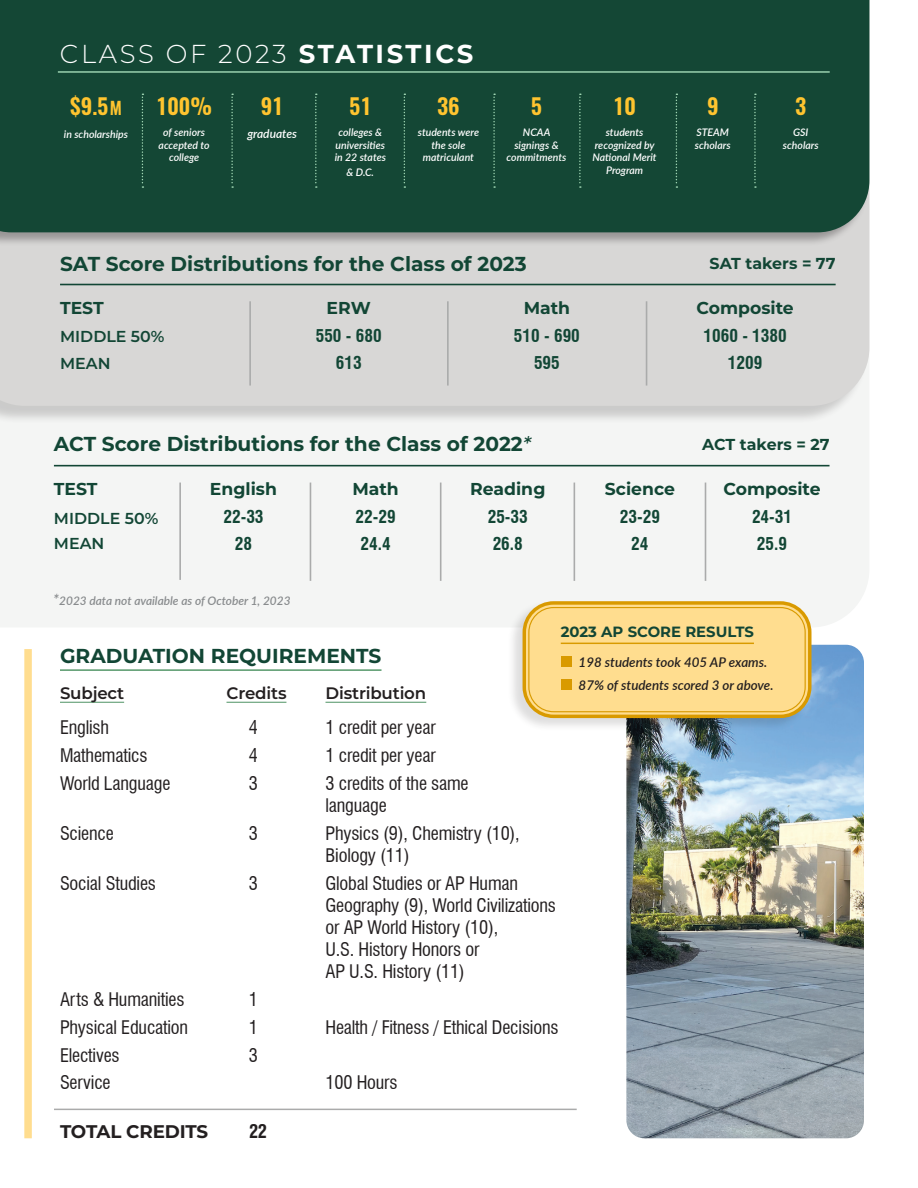
<style>
.page{position:relative;width:918px;height:1188px;background:#fff}
.page>*{position:absolute;margin:0;border:0;box-sizing:border-box;transform-origin:0 0}
.t1{font:300 25.95px "Montserrat";letter-spacing:.1em;color:#fff}
.Stats_Numbers{font:600 21.75px "Oswald";color:#ffc42f}
.Section_B-head{font:700 20.1px "Montserrat";color:#124635}
.t2{font:condensed 18.3px/21.9px "Swiss 721 BT";letter-spacing:-.01em;color:#231f20}
.t3{font:700 18.3px "Montserrat";letter-spacing:-.01em;color:#231f20}
.t4{font:700 condensed 18.3px "Swiss 721 BT";color:#231f20}
.t5{font:700 condensed 17.25px "Swiss 721 BT";color:#124635}
.t6{font:700 17.25px "Montserrat";color:#124635}
.t7{font:600 16.65px "Montserrat";letter-spacing:-.01em;color:#231f20}
.t8{font:600 15.9px "Montserrat";color:#124635}
.t9{font:700 15.9px "Montserrat";color:#124635}
.t10{font:700 14.85px "Montserrat";color:#124635}
.t11{font:italic 600 13.35px "Lato";color:#231f20}
.t12{font:italic 600 12px "Lato";color:#fff}
.t13{font:italic 600 11.85px "Lato";color:#888b8d}
.Stats_Numbers-2{font:italic 600 10.5px/12.6px "Lato";color:#fff;text-align:center}
.s1{font-weight:700}
.s2{font-size:17.4px}
.s3{font-weight:500;font-style:italic}
.s4{font-size:15px}
</style>
<div class="page">
<img style="left:626px;top:645px;width:238px;height:493px">
<div style="left:0;top:406px;width:869px;height:221px;background:#f4f5f4"></div>
<div style="left:0;top:0;width:868px;height:424px;background:#231f20;opacity:.2"></div>
<div style="left:0;top:246px;width:869px;height:160px;background:#d8d7d6"></div>
<hr style="left:60px;top:284px;width:776px;height:1px;background:#124635">
<hr style="left:249px;top:301px;width:2px;height:85px;background:#aaabab">
<hr style="left:447px;top:301px;width:2px;height:85px;background:#aaabab">
<hr style="left:646px;top:301px;width:1px;height:85px;background:#aaabab">
<hr style="left:54px;top:465px;width:776px;height:1px;background:#124635">
<hr style="left:179px;top:483px;width:2px;height:97px;background:#aaabab">
<hr style="left:310px;top:483px;width:1px;height:98px;background:#aaabab">
<hr style="left:440px;top:483px;width:1px;height:98px;background:#aaabab">
<hr style="left:574px;top:483px;width:1px;height:98px;background:#aaabab">
<hr style="left:705px;top:483px;width:1px;height:98px;background:#aaabab">
<hr style="left:60px;top:669px;width:322px;height:2px;background:#4e9363">
<hr style="left:60px;top:702px;width:64px;height:1px;background:#4e9363">
<hr style="left:226px;top:702px;width:60px;height:1px;background:#4e9363">
<hr style="left:326px;top:702px;width:100px;height:1px;background:#4e9363">
<div style="left:0;top:0;width:869px;height:246px;background:#231f20;opacity:.35"></div>
<div style="left:0;top:0;width:869px;height:232px;background:#144735"></div>
<svg style="left:142px;top:94px;width:1px;height:94px"></svg>
<svg style="left:231px;top:94px;width:2px;height:94px"></svg>
<svg style="left:315px;top:94px;width:2px;height:94px"></svg>
<svg style="left:404px;top:94px;width:1px;height:94px"></svg>
<svg style="left:493px;top:94px;width:2px;height:94px"></svg>
<svg style="left:579px;top:94px;width:2px;height:94px"></svg>
<svg style="left:676px;top:94px;width:1px;height:94px"></svg>
<svg style="left:754px;top:94px;width:2px;height:94px"></svg>
<hr style="left:58px;top:71px;width:772px;height:2px;background:#a0d7b4">
<hr style="left:54px;top:1109px;width:523px;height:1px;background:#aaabab">
<div style="left:507px;top:600px;width:304px;height:132px;background:#231f20;opacity:.15"></div>
<div style="left:524px;top:603px;width:286px;height:113px;background:#ffdd8f;border-radius:29px"></div>
<div style="left:523px;top:601px;width:289px;height:117px;border:3px solid #d99a00;border-radius:29px"></div>
<div style="left:528px;top:607px;width:278px;height:105px;border:1px solid #d99a00;border-radius:25px"></div>
<hr style="left:561px;top:643px;width:193px;height:1px;background:#d99a00">
<div style="left:561px;top:656px;width:10px;height:11px;background:#d99a00"></div>
<div style="left:561px;top:679px;width:10px;height:11px;background:#d99a00"></div>
<div style="left:24px;top:649px;width:8px;height:489px;background:#ffdd8f"></div>
<p class="t1" style="left:60px;top:36px;width:415px">CLASS OF 2023 <span class="s1">STATISTICS</span></p>
<p class="Stats_Numbers" style="left:70px;top:91px;width:53px">$9.5<span class="s2">M</span></p>
<p class="Stats_Numbers-2" style="left:64px;top:127px;width:66px">in scholarships</p>
<p class="Stats_Numbers" style="left:156px;top:91px;width:57px">100%</p>
<p class="Stats_Numbers-2" style="left:159px;top:125px;width:53px">of seniors accepted to college</p>
<p class="Stats_Numbers" style="left:261px;top:91px;width:24px">91</p>
<p class="t12" style="left:247px;top:125px;width:51px">graduates</p>
<p class="Stats_Numbers" style="left:349px;top:91px;width:24px">51</p>
<p class="Stats_Numbers-2" style="left:335px;top:125px;width:53px">colleges &amp; universities in 22 states</p>
<p class="Stats_Numbers-2" style="left:347px;top:165px;width:29px">&amp; D.C.</p>
<p class="Stats_Numbers" style="left:437px;top:91px;width:24px">36</p>
<p class="Stats_Numbers-2" style="left:418px;top:125px;width:63px">students were the sole matriculant</p>
<p class="Stats_Numbers" style="left:531px;top:91px;width:13px">5</p>
<p class="Stats_Numbers-2" style="left:507px;top:125px;width:61px">NCAA signings &amp; commitments</p>
<p class="Stats_Numbers" style="left:613px;top:91px;width:24px">10</p>
<p class="Stats_Numbers-2" style="left:593px;top:125px;width:66px">students recognized by<br>National Merit<br>Program</p>
<p class="Stats_Numbers" style="left:707px;top:91px;width:13px">9</p>
<p class="Stats_Numbers-2" style="left:695px;top:125px;width:37px;text-align:left">STEAM scholars</p>
<p class="Stats_Numbers" style="left:795px;top:91px;width:13px">3</p>
<p class="Stats_Numbers-2" style="left:783px;top:125px;width:37px">GSI scholars</p>
<p class="Section_B-head" style="left:60px;top:249px;width:468px">SAT Score Distributions for the Class of 2023</p>
<p class="t9" style="left:710px;top:252px;width:128px">SAT takers = 77</p>
<p class="t6" style="left:60px;top:295px;width:45px">TEST</p>
<p class="t8" style="left:60px;top:325px;width:106px">MIDDLE 50%</p>
<p class="t8" style="left:60px;top:352px;width:52px">MEAN</p>
<p class="t6" style="left:697px;top:295px;width:99px">Composite</p>
<p class="t5" style="left:704px;top:325px;width:85px">1060 - 1380</p>
<p class="t5" style="left:728px;top:352px;width:36px">1209</p>
<p class="t6" style="left:524px;top:295px;width:48px">Math</p>
<p class="t5" style="left:514px;top:325px;width:67px">510 - 690</p>
<p class="t5" style="left:534px;top:352px;width:27px">595</p>
<p class="t6" style="left:327px;top:295px;width:46px">ERW</p>
<p class="t5" style="left:316px;top:325px;width:67px">550 - 680</p>
<p class="t5" style="left:336px;top:352px;width:27px">613</p>
<p class="Section_B-head" style="left:54px;top:429px;width:479px">ACT Score Distributions for the Class of 2022<span class="s3">*</span></p>
<p class="t9" style="left:702px;top:433px;width:129px">ACT takers = 27</p>
<p class="t6" style="left:54px;top:476px;width:45px">TEST</p>
<p class="t8" style="left:54px;top:507px;width:106px">MIDDLE 50%</p>
<p class="t8" style="left:54px;top:532px;width:52px">MEAN</p>
<p class="t6" style="left:210px;top:476px;width:69px">English</p>
<p class="t5" style="left:223px;top:507px;width:42px">22-33</p>
<p class="t5" style="left:235px;top:533px;width:19px">28</p>
<p class="t6" style="left:470px;top:476px;width:77px">Reading</p>
<p class="t5" style="left:488px;top:507px;width:42px">25-33</p>
<p class="t5" style="left:493px;top:533px;width:32px">26.8</p>
<p class="t6" style="left:605px;top:476px;width:72px">Science</p>
<p class="t5" style="left:620px;top:507px;width:42px">23-29</p>
<p class="t5" style="left:631px;top:533px;width:19px">24</p>
<p class="t6" style="left:723px;top:476px;width:99px">Composite</p>
<p class="t5" style="left:752px;top:507px;width:42px">24-31</p>
<p class="t5" style="left:757px;top:533px;width:32px">25.9</p>
<p class="t6" style="left:352px;top:476px;width:48px">Math</p>
<p class="t5" style="left:356px;top:507px;width:42px">22-29</p>
<p class="t5" style="left:361px;top:533px;width:32px">24.4</p>
<p class="t13" style="left:53px;top:593px;width:239px"><span class="s4">*</span>2023 data not available as of October 1, 2023</p>
<p class="t10" style="left:561px;top:621px;width:195px">2023 AP SCORE RESULTS</p>
<p class="t11" style="left:579px;top:652px;width:190px">198 students took 405 AP exams.</p>
<p class="t11" style="left:579px;top:675px;width:196px">87% of students scored 3 or above.</p>
<p class="Section_B-head" style="left:60px;top:641px;width:323px">GRADUATION REQUIREMENTS</p>
<p class="t7" style="left:60px;top:681px;width:66px">Subject</p>
<p class="t7" style="left:226px;top:681px;width:62px">Credits</p>
<p class="t7" style="left:326px;top:681px;width:102px">Distribution</p>
<p class="t2" style="left:60px;top:716px;width:51px">English</p>
<p class="t2" style="left:249px;top:716px;width:11px">4</p>
<p class="t2" style="left:325px;top:716px;width:112px">1 credit per year</p>
<p class="t2" style="left:60px;top:744px;width:89px">Mathematics</p>
<p class="t2" style="left:249px;top:744px;width:11px">4</p>
<p class="t2" style="left:325px;top:744px;width:112px">1 credit per year</p>
<p class="t2" style="left:60px;top:772px;width:112px">World Language</p>
<p class="t2" style="left:249px;top:772px;width:11px">3</p>
<p class="t2" style="left:325px;top:772px;width:145px">3 credits of the same language</p>
<p class="t2" style="left:60px;top:822px;width:55px">Science</p>
<p class="t2" style="left:249px;top:822px;width:11px">3</p>
<p class="t2" style="left:325px;top:822px;width:196px">Physics (9), Chemistry (10),<br>Biology (11)</p>
<p class="t2" style="left:60px;top:872px;width:98px">Social Studies</p>
<p class="t2" style="left:249px;top:872px;width:11px">3</p>
<p class="t2" style="left:325px;top:872px;width:232px">Global Studies or AP Human<br>Geography (9), World Civilizations or AP World History (10),<br>U.S. History Honors or<br>AP U.S. History (11)</p>
<p class="t2" style="left:60px;top:988px;width:126px">Arts &amp; Humanities</p>
<p class="t2" style="left:249px;top:988px;width:11px">1</p>
<p class="t2" style="left:60px;top:1016px;width:130px">Physical Education</p>
<p class="t2" style="left:249px;top:1016px;width:11px">1</p>
<p class="t2" style="left:325px;top:1016px;width:235px">Health / Fitness / Ethical Decisions</p>
<p class="t2" style="left:60px;top:1044px;width:61px">Electives</p>
<p class="t2" style="left:249px;top:1044px;width:11px">3</p>
<p class="t2" style="left:60px;top:1072px;width:52px">Service</p>
<p class="t2" style="left:326px;top:1072px;width:74px">100 Hours</p>
<p class="t3" style="left:60px;top:1119px;width:150px">TOTAL CREDITS</p>
<p class="t4" style="left:249px;top:1121px;width:20px">22</p>
</div>
